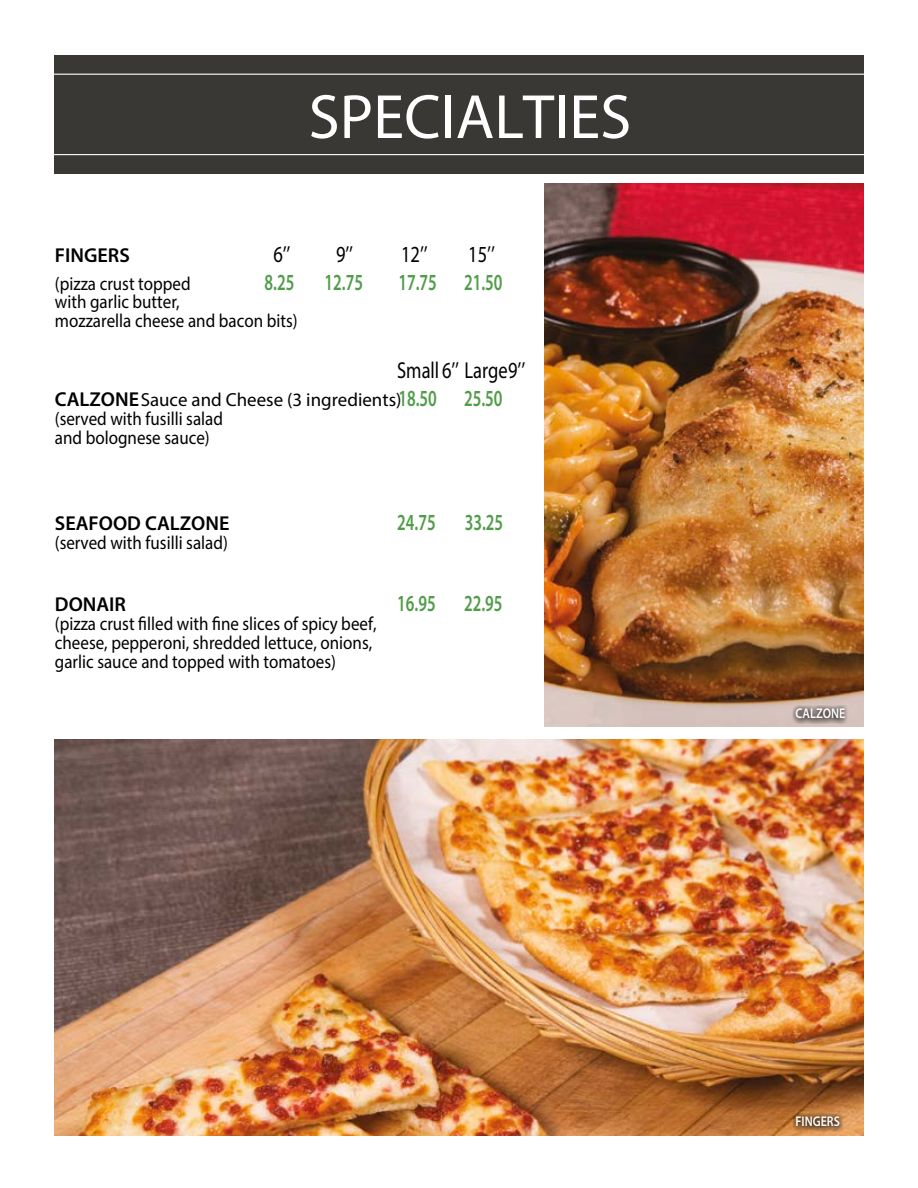
<style>
.page{position:relative;width:918px;height:1188px;background:#fff}
.page>*{position:absolute;margin:0;border:0;box-sizing:border-box;transform-origin:0 0}
.t1{font:63px "Myriad Pro";color:#fff}
.t2{font:600 23.1px "Myriad Pro";color:#519c49;scale:.7 1}
.t3{font:23.1px "Myriad Pro";color:#000;scale:.8 1}
.t4{font:600 20.1px "Myriad Pro";color:#000}
.t5{font:18.9px/18.9px "Myriad Pro";color:#000;scale:.9 1}
.t6{font:18.9px/18.9px "Myriad Pro";color:#000}
.t7{font:600 14.1px "Myriad Pro";color:#fff;scale:.85 1}
.s1{font-weight:600;font-size:20.1px}
.s2{font-weight:600;font-size:23.1px;color:#519c49}
</style>
<div class="page">
<div style="left:54px;top:55px;width:810px;height:119px;background:#3a3835"></div>
<hr style="left:54px;top:154px;width:810px;height:1px;background:#fff">
<hr style="left:54px;top:74px;width:810px;height:1px;background:#fff">
<img style="left:54px;top:739px;width:810px;height:396px">
<img style="left:544px;top:184px;width:320px;height:543px">
<svg style="left:792px;top:705px;width:56px;height:19px"></svg>
<svg style="left:792px;top:1113px;width:52px;height:19px"></svg>
<h1 class="t1" style="left:309px;top:78px;width:324px">SPECIALTIES</h1>
<p class="t4" style="left:55px;top:242px;width:76px">FINGERS</p>
<p class="t3" style="left:273px;top:240px;width:23px">6’’</p>
<p class="t3" style="left:336px;top:240px;width:23px">9’’</p>
<p class="t3" style="left:401px;top:240px;width:35px">12’’</p>
<p class="t3" style="left:468px;top:240px;width:35px">15’’</p>
<p class="t5" style="left:55px;top:273px;width:152px">(pizza crust topped</p>
<p class="t2" style="left:265px;top:267px;width:44px">8.25</p>
<p class="t2" style="left:325px;top:267px;width:56px">12.75</p>
<p class="t2" style="left:398px;top:267px;width:150px">17.75 21.50</p>
<p class="t5" style="left:55px;top:292px;width:271px">with garlic butter,<br>mozzarella cheese and bacon bits)</p>
<p class="t3" style="left:397px;top:356px;width:162px">Small 6’’ Large 9’’</p>
<p class="t6" style="left:55px;top:390px;width:449px"><span class="s1">CALZONE</span> Sauce and Cheese (3 ingredients)<span class="s2">18.50 25.50 </span>(served with fusilli salad<br>and bolognese sauce)</p>
<p class="t4" style="left:55px;top:510px;width:176px">SEAFOOD CALZONE</p>
<p class="t2" style="left:397px;top:507px;width:56px">24.75</p>
<p class="t2" style="left:465px;top:507px;width:56px">33.25</p>
<p class="t5" style="left:55px;top:532px;width:194px">(served with fusilli salad)</p>
<p class="t4" style="left:55px;top:592px;width:73px">DONAIR</p>
<p class="t2" style="left:397px;top:589px;width:152px">16.95 22.95</p>
<p class="t5" style="left:55px;top:614px;width:359px">(pizza crust filled with fine slices of spicy beef, cheese, pepperoni, shredded lettuce, onions, garlic sauce and topped with tomatoes)</p>
<p class="t7" style="left:796px;top:705px;width:60px">CALZONE</p>
<p class="t7" style="left:796px;top:1113px;width:54px">FINGERS</p>
</div>
